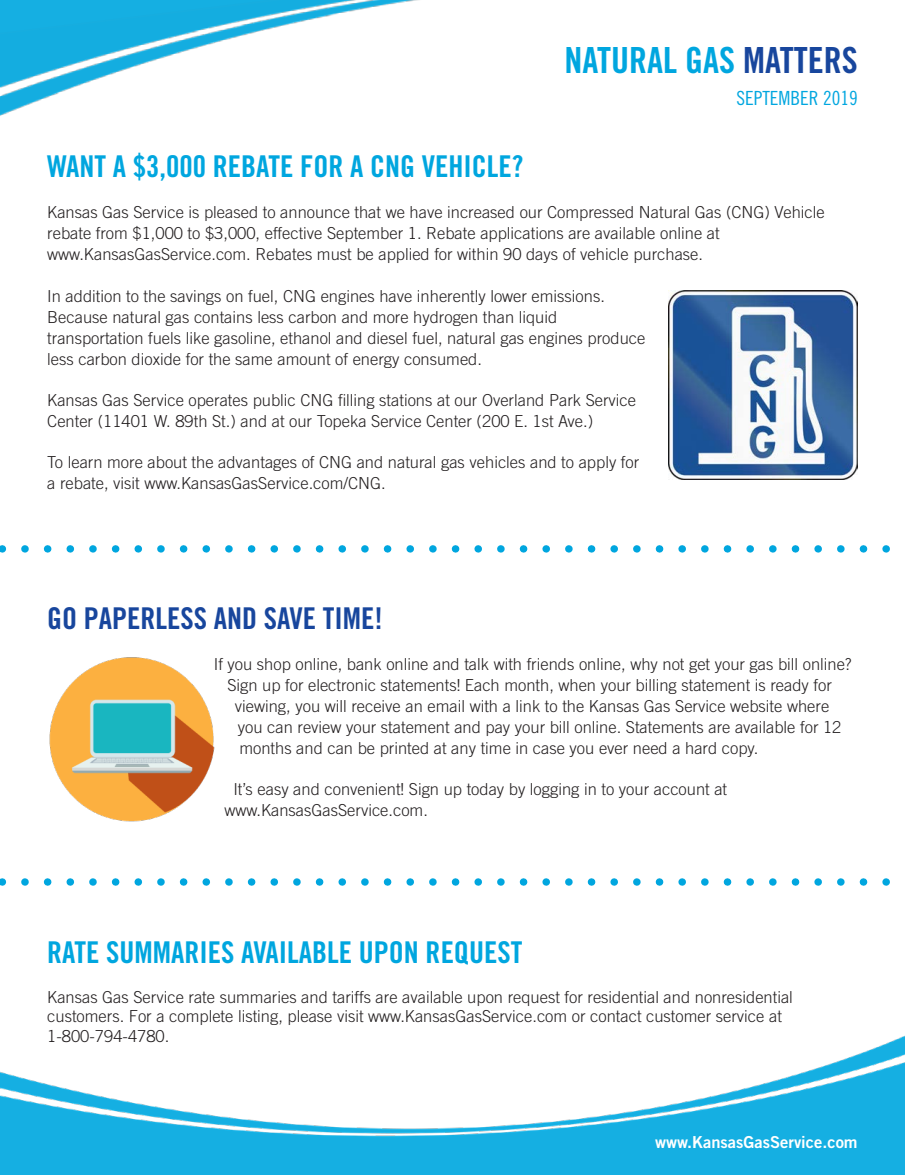
<style>
.page{position:relative;width:905px;height:1175px;background:#fff}
.page>*{position:absolute;margin:0;border:0;box-sizing:border-box;transform-origin:0 0}
.NGM-Standard{font:36px "Trade Gothic LT Std Bd Cn 20";color:#00a6df}
.NGM-Standard-2{font:30px "Trade Gothic LT Std Bd Cn 20";color:#00a6df}
.NGM-Standard-3{font:30px "Trade Gothic LT Std Bd Cn 20";color:#18469d}
.NGM-Standard-4{font:19.5px "Trade Gothic LT Std Cn 18";color:#00a6df}
.NGM-Standard-5{font:300 16.5px/21px "Trade Gothic LT Std";color:#231f20}
.t1{font:16.5px "Trade Gothic LT Std Bd 2";color:#fff}
.s1{color:#18469d}
</style>
<div class="page">
<img style="left:49px;top:657px;width:166px;height:165px">
<img style="left:668px;top:290px;width:189px;height:189px">
<img style="left:0;top:0;width:419px;height:116px">
<div style="left:0;top:0;width:268px;height:33px;background:#15afe2"></div>
<svg style="left:0;top:545px;width:890px;height:7px"></svg>
<svg style="left:0;top:878px;width:890px;height:7px"></svg>
<img style="left:0;top:1036px;width:904px;height:104px">
<div style="left:0;top:1140px;width:904px;height:34px;background:#15afe2"></div>
<p class="NGM-Standard" style="left:564px;top:39px;width:295px">NATURAL GAS <span class="s1">MATTERS</span></p>
<p class="NGM-Standard-4" style="left:736px;top:86px;width:123px">SEPTEMBER 2019</p>
<p class="NGM-Standard-2" style="left:47px;top:148px;width:477px">WANT A $3,000 REBATE FOR A CNG VEHICLE?</p>
<p class="NGM-Standard-5" style="left:47px;top:202px;width:779px">Kansas Gas Service is pleased to announce that we have increased our Compressed Natural Gas (CNG) Vehicle rebate from $1,000 to $3,000, effective September 1. Rebate applications are available online at www.KansasGasService.com. Rebates must be applied for within 90 days of vehicle purchase.</p>
<p class="NGM-Standard-5" style="left:47px;top:285px;width:599px">In addition to the savings on fuel, CNG engines have inherently lower emissions.<br>Because natural gas contains less carbon and more hydrogen than liquid transportation fuels like gasoline, ethanol and diesel fuel, natural gas engines produce less carbon dioxide for the same amount of energy consumed.</p>
<p class="NGM-Standard-5" style="left:47px;top:389px;width:590px">Kansas Gas Service operates public CNG filling stations at our Overland Park Service<br>Center (11401 W. 89th St.) and at our Topeka Service Center (200 E. 1st Ave.)</p>
<p class="NGM-Standard-5" style="left:47px;top:451px;width:593px">To learn more about the advantages of CNG and natural gas vehicles and to apply for a rebate, visit www.KansasGasService.com/CNG.</p>
<p class="NGM-Standard-3" style="left:47px;top:599px;width:337px">GO PAPERLESS AND SAVE TIME!</p>
<p class="NGM-Standard-5" style="left:214px;top:653px;width:639px">If you shop online, bank online and talk with friends online, why not get your gas bill online?</p>
<p class="NGM-Standard-5" style="left:227px;top:674px;width:606px">Sign up for electronic statements! Each month, when your billing statement is ready for</p>
<p class="NGM-Standard-5" style="left:235px;top:695px;width:596px">viewing, you will receive an email with a link to the Kansas Gas Service website where</p>
<p class="NGM-Standard-5" style="left:238px;top:716px;width:605px">you can review your statement and pay your bill online. Statements are available for 12</p>
<p class="NGM-Standard-5" style="left:239px;top:737px;width:520px">months and can be printed at any time in case you ever need a hard copy.</p>
<p class="NGM-Standard-5" style="left:224px;top:778px;width:504px;text-indent:9px">It’s easy and convenient! Sign up today by logging in to your account at www.KansasGasService.com.</p>
<p class="NGM-Standard-2" style="left:47px;top:933px;width:476px">RATE SUMMARIES AVAILABLE UPON REQUEST</p>
<p class="NGM-Standard-5" style="left:47px;top:986px;width:747px;line-height:19.8px">Kansas Gas Service rate summaries and tariffs are available upon request for residential and nonresidential customers. For a complete listing, please visit www.KansasGasService.com or contact customer service at<br>1-800-794-4780.</p>
<p class="t1" style="left:655px;top:1131px;width:204px">www.KansasGasService.com</p>
</div>
